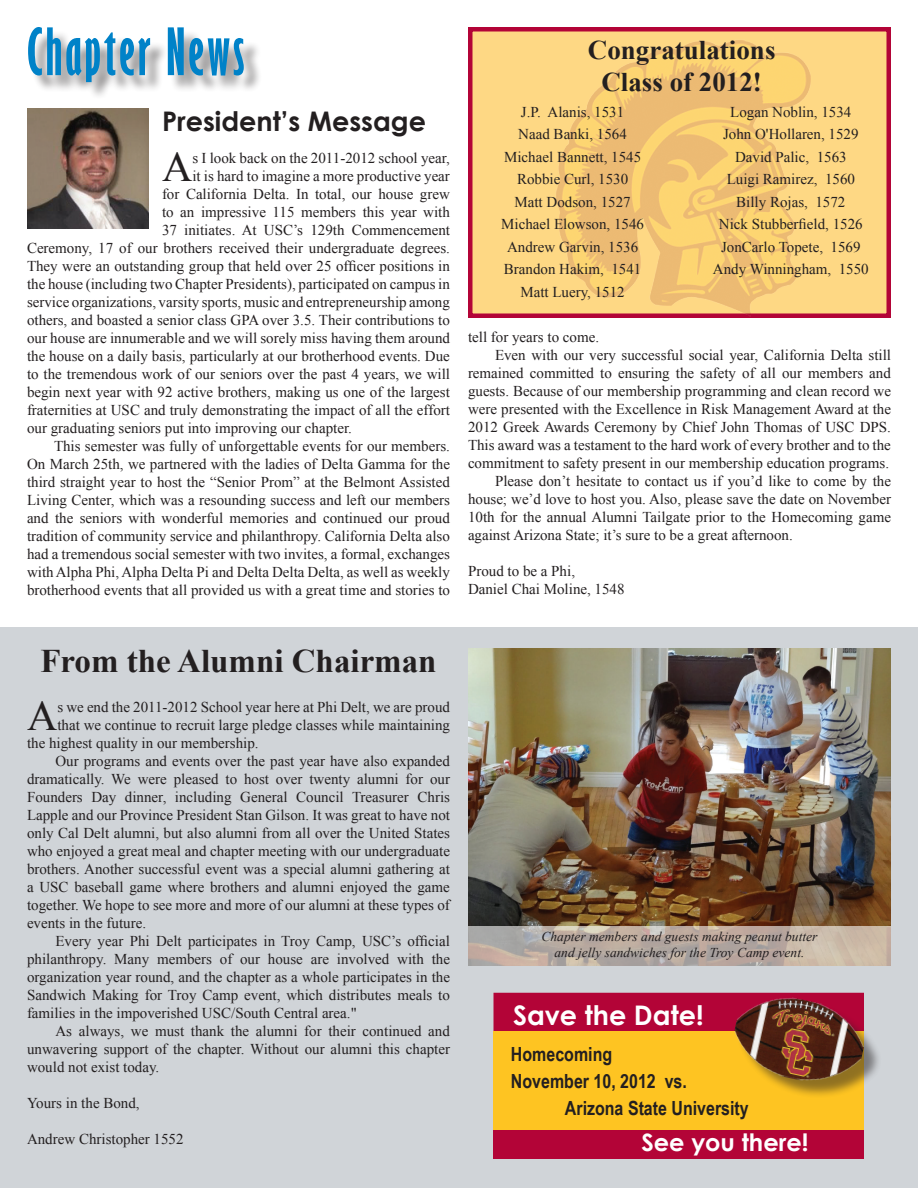
<style>
.page{position:relative;width:918px;height:1188px;background:#fff}
.page>*{position:absolute;margin:0;border:0;box-sizing:border-box;transform-origin:0 0}
.t1{font:700 extra-condensed 60px "Gill Sans";letter-spacing:.05em;color:#0082c8}
.t2{font:42.15px "Times New Roman";color:#231f20}
.t3{font:700 33px "Times New Roman";color:#231f20}
.t4{font:700 27px/32.4px "Times New Roman";color:#231f20;text-align:center}
.t5{font:700 27px "Century Gothic";color:#231f20}
.t6{font:700 27px "Century Gothic";color:#fff}
.t7{font:700 24px "Century Gothic";color:#fff}
.t8{font:700 19.5px "Arial Narrow";color:#231f20}
.t9{font:15px/22.5px "Times New Roman";color:#231f20;text-align:center}
.t10{font:italic 13.5px/16.2px "Times New Roman";color:#231f20;text-align:center}
</style>
<div class="page">
<div style="left:0;top:627px;width:918px;height:561px;background:#d0d4d8"></div>
<div style="left:468px;top:27px;width:423px;height:291px;background:#fed884;border:4px solid #b30437"></div>
<img style="left:468px;top:648px;width:423px;height:278px">
<svg style="left:468px;top:926px;width:423px;height:39px;background:#bcaea4"></svg>
<div style="left:31px;top:30px;width:231px;height:71px;background:#231f20;opacity:.5"></div>
<img style="left:555px;top:40px;width:260px;height:276px">
<img style="left:28px;top:108px;width:120px;height:121px">
<div style="left:494px;top:1129px;width:370px;height:29px;background:#b30437"></div>
<div style="left:494px;top:993px;width:370px;height:40px;background:#b30437"></div>
<div style="left:494px;top:1031px;width:370px;height:98px;background:#fec422"></div>
<div style="left:737px;top:1001px;width:144px;height:97px;background:#231f20;opacity:.5"></div>
<img style="left:727px;top:992px;width:144px;height:100px">
<h1 class="t1" style="left:27px;top:15px;width:219px">Chapter News</h1>
<h3 class="t5" style="left:162px;top:101px;width:266px">President’s Message</h3>
<h2 class="t2" style="left:162px;top:139px;width:32px">A</h2>
<p class="t9" style="left:192px;top:147px;width:259px">s I look back on the 2011-2012 school year,</p>
<p class="t9" style="left:192px;top:165px;width:259px">it is hard to imagine a more productive year</p>
<p class="t9" style="left:162px;top:183px;width:289px">for California Delta. In total, our house grew</p>
<p class="t9" style="left:162px;top:201px;width:289px">to an impressive 115 members this year with</p>
<p class="t9" style="left:162px;top:219px;width:290px">37 initiates. At USC’s 129th Commencement</p>
<p class="t9" style="left:27px;top:237px;width:425px">Ceremony, 17 of our brothers received their undergraduate degrees.</p>
<p class="t9" style="left:27px;top:255px;width:424px">They were an outstanding group that held over 25 officer positions in</p>
<p class="t9" style="left:27px;top:273px;width:424px">the house (including two Chapter Presidents), participated on campus in</p>
<p class="t9" style="left:27px;top:291px;width:424px">service organizations, varsity sports, music and entrepreneurship among</p>
<p class="t9" style="left:27px;top:309px;width:424px">others, and boasted a senior class GPA over 3.5. Their contributions to</p>
<p class="t9" style="left:27px;top:327px;width:424px">our house are innumerable and we will sorely miss having them around</p>
<p class="t9" style="left:27px;top:345px;width:424px">the house on a daily basis, particularly at our brotherhood events. Due</p>
<p class="t9" style="left:27px;top:363px;width:425px">to the tremendous work of our seniors over the past 4 years, we will</p>
<p class="t9" style="left:27px;top:381px;width:424px">begin next year with 92 active brothers, making us one of the largest</p>
<p class="t9" style="left:27px;top:399px;width:425px">fraternities at USC and truly demonstrating the impact of all the effort</p>
<p class="t9" style="left:27px;top:417px;width:326px">our graduating seniors put into improving our chapter.</p>
<p class="t9" style="left:54px;top:435px;width:398px">This semester was fully of unforgettable events for our members.</p>
<p class="t9" style="left:27px;top:453px;width:425px">On March 25th, we partnered with the ladies of Delta Gamma for the</p>
<p class="t9" style="left:27px;top:471px;width:424px">third straight year to host the “Senior Prom” at the Belmont Assisted</p>
<p class="t9" style="left:27px;top:489px;width:424px">Living Center, which was a resounding success and left our members</p>
<p class="t9" style="left:27px;top:507px;width:424px">and the seniors with wonderful memories and continued our proud</p>
<p class="t9" style="left:27px;top:525px;width:425px">tradition of community service and philanthropy. California Delta also</p>
<p class="t9" style="left:27px;top:543px;width:425px">had a tremendous social semester with two invites, a formal, exchanges</p>
<p class="t9" style="left:27px;top:561px;width:424px">with Alpha Phi, Alpha Delta Pi and Delta Delta Delta, as well as weekly</p>
<p class="t9" style="left:27px;top:579px;width:425px">brotherhood events that all provided us with a great time and stories to</p>
<h3 class="t4" style="left:588px;top:33px;width:189px">Congratulations<br>Class of 2012!</h3>
<p class="t9" style="left:501px;top:100px;width:144px">J.P. Alanis, 1531<br>Naad Banki, 1564<br>Michael Bannett, 1545<br>Robbie Curl, 1530<br>Matt Dodson, 1527<br>Michael Elowson, 1546<br>Andrew Garvin, 1536<br>Brandon Hakim, 1541<br>Matt Luery, 1512</p>
<p class="t9" style="left:713px;top:100px;width:157px">Logan Noblin, 1534<br>John O'Hollaren, 1529<br>David Palic, 1563<br>Luigi Ramirez, 1560<br>Billy Rojas, 1572<br>Nick Stubberfield, 1526<br>JonCarlo Topete, 1569<br>Andy Winningham, 1550</p>
<p class="t9" style="left:468px;top:325px;width:133px">tell for years to come.</p>
<p class="t9" style="left:495px;top:343px;width:398px">Even with our very successful social year, California Delta still</p>
<p class="t9" style="left:468px;top:361px;width:424px">remained committed to ensuring the safety of all our members and</p>
<p class="t9" style="left:468px;top:379px;width:425px">guests. Because of our membership programming and clean record we</p>
<p class="t9" style="left:468px;top:397px;width:425px">were presented with the Excellence in Risk Management Award at the</p>
<p class="t9" style="left:468px;top:415px;width:424px">2012 Greek Awards Ceremony by Chief John Thomas of USC DPS.</p>
<p class="t9" style="left:468px;top:433px;width:424px">This award was a testament to the hard work of every brother and to the</p>
<p class="t9" style="left:468px;top:451px;width:423px">commitment to safety present in our membership education programs.</p>
<p class="t9" style="left:495px;top:469px;width:398px">Please don’t hesitate to contact us if you’d like to come by the</p>
<p class="t9" style="left:468px;top:487px;width:424px">house; we’d love to host you. Also, please save the date on November</p>
<p class="t9" style="left:468px;top:505px;width:424px">10th for the annual Alumni Tailgate prior to the Homecoming game</p>
<p class="t9" style="left:468px;top:523px;width:326px">against Arizona State; it’s sure to be a great afternoon.</p>
<p class="t9" style="left:468px;top:562px;width:158px;line-height:18px;text-align:left">Proud to be a Phi,<br>Daniel Chai Moline, 1548</p>
<h3 class="t3" style="left:40px;top:639px;width:398px">From the Alumni Chairman</h3>
<h2 class="t2" style="left:27px;top:688px;width:32px">A</h2>
<p class="t9" style="left:57px;top:696px;width:394px">s we end the 2011-2012 School year here at Phi Delt, we are proud</p>
<p class="t9" style="left:57px;top:714px;width:394px">that we continue to recruit large pledge classes while maintaining</p>
<p class="t9" style="left:27px;top:732px;width:233px">the highest quality in our membership.</p>
<p class="t9" style="left:56px;top:750px;width:396px">Our programs and events over the past year have also expanded</p>
<p class="t9" style="left:27px;top:768px;width:425px">dramatically. We were pleased to host over twenty alumni for our</p>
<p class="t9" style="left:27px;top:786px;width:425px">Founders Day dinner, including General Council Treasurer Chris</p>
<p class="t9" style="left:27px;top:804px;width:425px">Lapple and our Province President Stan Gilson. It was great to have not</p>
<p class="t9" style="left:27px;top:822px;width:425px">only Cal Delt alumni, but also alumni from all over the United States</p>
<p class="t9" style="left:27px;top:840px;width:425px">who enjoyed a great meal and chapter meeting with our undergraduate</p>
<p class="t9" style="left:27px;top:858px;width:425px">brothers. Another successful event was a special alumni gathering at</p>
<p class="t9" style="left:27px;top:876px;width:424px">a USC baseball game where brothers and alumni enjoyed the game</p>
<p class="t9" style="left:27px;top:894px;width:424px">together. We hope to see more and more of our alumni at these types of</p>
<p class="t9" style="left:27px;top:912px;width:121px">events in the future.</p>
<p class="t9" style="left:56px;top:930px;width:396px">Every year Phi Delt participates in Troy Camp, USC’s official</p>
<p class="t9" style="left:27px;top:948px;width:425px">philanthropy. Many members of our house are involved with the</p>
<p class="t9" style="left:27px;top:966px;width:425px">organization year round, and the chapter as a whole participates in the</p>
<p class="t9" style="left:27px;top:984px;width:425px">Sandwich Making for Troy Camp event, which distributes meals to</p>
<p class="t9" style="left:27px;top:1002px;width:331px">families in the impoverished USC/South Central area."</p>
<p class="t9" style="left:56px;top:1020px;width:396px">As always, we must thank the alumni for their continued and</p>
<p class="t9" style="left:27px;top:1038px;width:425px">unwavering support of the chapter. Without our alumni this chapter</p>
<p class="t9" style="left:27px;top:1056px;width:134px">would not exist today.</p>
<p class="t9" style="left:27px;top:1092px;width:114px">Yours in the Bond,</p>
<p class="t9" style="left:27px;top:1128px;width:158px">Andrew Christopher 1552</p>
<p class="t10" style="left:542px;top:928px;width:277px">Chapter members and guests making peanut butter and jelly sandwiches for the Troy Camp event.</p>
<h3 class="t6" style="left:513px;top:995px;width:192px">Save the Date!</h3>
<h3 class="t8" style="left:511px;top:1040px;width:103px">Homecoming</h3>
<h3 class="t8" style="left:511px;top:1067px;width:178px">November 10, 2012 vs.</h3>
<h3 class="t8" style="left:565px;top:1094px;width:185px">Arizona State University</h3>
<h3 class="t7" style="left:641px;top:1124px;width:169px">See you there!</h3>
</div>
